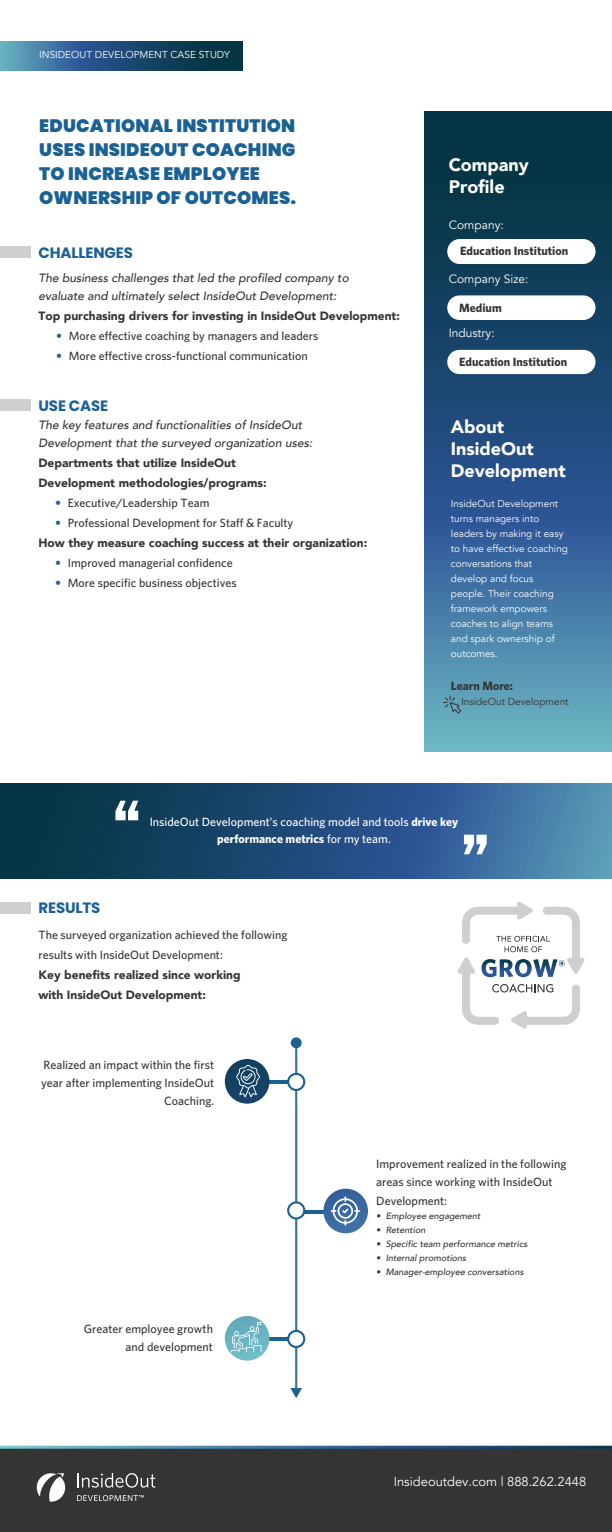
<style>
.page{position:relative;width:612px;height:1532px;background:#fff}
.page>*{position:absolute;margin:0;border:0;box-sizing:border-box;transform-origin:0 0}
.t1{font:900 18px/24px "Poppins";letter-spacing:.01em;color:#1b6194}
.t2{font:900 18px/22px "Avenir";color:#fff}
.t3{font:700 15px "Poppins";letter-spacing:-.01em;color:#1b6194}
.t4{font:12.9px "Avenir";color:#fff}
.t5{font:500 12px/18px "Whitney";color:#343434}
.t6{font:900 12px/20px "Avenir";color:#343434}
.t7{font:italic 500 12px/18px "Avenir";color:#343434}
.t8{font:500 12px/17px "Whitney";color:#fff;text-align:center}
.t9{font:700 12px "Whitney";color:#343434}
.t10{font:12px "Avenir";color:#fff}
.t11{font:10px/15px "Avenir";color:#fff}
.t12{font:10px "Avenir";color:#343434}
.t13{font:italic 500 9px "Avenir";color:#343434}
.s1{font-family:"Avenir";font-weight:400;color:#316196}
.s2{font-family:"Myriad Pro"}
.s3{font-weight:700}
</style>
<div class="page">
<svg style="left:0;top:41px;width:243px;height:29px;background:#26577a"></svg>
<svg style="left:425px;top:111px;width:187px;height:640px;background:#2b5d81"></svg>
<div style="left:0;top:1446px;width:612px;height:85px;background:#343434"></div>
<hr style="left:0;top:1445px;width:612px;height:3px;background:#fff">
<svg style="left:0;top:783px;width:612px;height:95px;background:#24537a"></svg>
<svg style="left:115px;top:800px;width:23px;height:20px"></svg>
<svg style="left:464px;top:834px;width:23px;height:20px"></svg>
<svg style="left:457px;top:902px;width:128px;height:127px"></svg>
<div style="left:447px;top:239px;width:149px;height:25px;background:#fff;border-radius:12px"></div>
<div style="left:447px;top:295px;width:149px;height:25px;background:#fff;border-radius:12px"></div>
<div style="left:447px;top:350px;width:149px;height:24px;background:#fff;border-radius:12px"></div>
<div style="left:0;top:246px;width:30px;height:11px;background:#cfcfcf"></div>
<div style="left:0;top:399px;width:30px;height:12px;background:#cfcfcf"></div>
<div style="left:0;top:902px;width:30px;height:11px;background:#cfcfcf"></div>
<svg style="left:443px;top:695px;width:18px;height:18px"></svg>
<svg style="left:77px;top:1472px;width:79px;height:15px"></svg>
<svg style="left:77px;top:1495px;width:67px;height:5px"></svg>
<svg style="left:36px;top:1473px;width:29px;height:28px"></svg>
<div style="left:291px;top:1037px;width:11px;height:11px;background:#1b6194;border-radius:50%"></div>
<hr style="left:240px;top:1080px;width:56px;height:3px;background:#1b6194">
<hr style="left:296px;top:1209px;width:56px;height:3px;background:#1b6194">
<svg style="left:269px;top:1336px;width:18px;height:4px"></svg>
<svg style="left:287px;top:1042px;width:18px;height:355px"></svg>
<svg style="left:225px;top:1058px;width:44px;height:45px"></svg>
<svg style="left:323px;top:1188px;width:45px;height:45px"></svg>
<svg style="left:225px;top:1315px;width:44px;height:45px"></svg>
<svg style="left:231px;top:1321px;width:31px;height:31px"></svg>
<svg style="left:236px;top:1064px;width:24px;height:33px"></svg>
<svg style="left:331px;top:1196px;width:29px;height:29px"></svg>
<p class="t11" style="left:39px;top:47px;width:192px">INSIDEOUT DEVELOPMENT CASE STUDY</p>
<h1 class="t1" style="left:39px;top:113px;width:258px">EDUCATIONAL INSTITUTION<br>USES INSIDEOUT COACHING<br>TO INCREASE EMPLOYEE<br>OWNERSHIP OF OUTCOMES.</h1>
<p class="t3" style="left:39px;top:244px;width:96px">CHALLENGES</p>
<p class="t7" style="left:39px;top:269px;width:312px">The business challenges that led the profiled company to evaluate and ultimately select InsideOut Development:</p>
<p class="t6" style="left:39px;top:306px;width:363px">Top purchasing drivers for investing in InsideOut Development:</p>
<p class="t5" style="left:56px;top:327px;width:264px"><span class="s1">•</span> More effective coaching by managers and leaders</p>
<p class="t5" style="left:56px;top:347px;width:253px"><span class="s1">•</span> More effective cross-functional communication</p>
<p class="t3" style="left:39px;top:397px;width:71px">USE CASE</p>
<p class="t7" style="left:39px;top:416px;width:275px">The key features and functionalities of InsideOut<br>Development that the surveyed organization uses:</p>
<p class="t6" style="left:39px;top:453px;width:230px">Departments that utilize InsideOut<br>Development methodologies/programs:</p>
<p class="t5" style="left:55px;top:494px;width:156px"><span class="s1">•</span> Executive/Leadership Team</p>
<p class="t5" style="left:55px;top:514px;width:240px"><span class="s1">•</span> Professional Development for Staff &amp; Faculty</p>
<p class="t6" style="left:39px;top:533px;width:330px">How they measure coaching success at their organization:</p>
<p class="t5" style="left:55px;top:554px;width:179px"><span class="s1">•</span> Improved managerial confidence</p>
<p class="t5" style="left:55px;top:574px;width:183px"><span class="s1">•</span> More specific business objectives</p>
<h1 class="t2" style="left:449px;top:153px;width:82px">Company<br>Profile</h1>
<p class="t10" style="left:449px;top:218px;width:57px">Company:</p>
<p class="t9" style="left:460px;top:244px;width:109px">Education Institution</p>
<p class="t10" style="left:449px;top:272px;width:81px">Company Size:</p>
<p class="t9" style="left:459px;top:300px;width:44px">Medium</p>
<p class="t10" style="left:449px;top:326px;width:48px">Industry:</p>
<p class="t9" style="left:459px;top:354px;width:109px">Education Institution</p>
<h1 class="t2" style="left:451px;top:415px;width:116px">About<br>InsideOut<br>Development</h1>
<p class="t11" style="left:451px;top:496px;width:119px">InsideOut Development turns managers into leaders by making it easy to have effective coaching conversations that develop and focus people. Their coaching framework empowers coaches to align teams and spark ownership of outcomes.</p>
<p class="t9" style="left:451px;top:678px;width:64px">Learn More:</p>
<p class="t12" style="left:462px;top:696px;width:109px"><span class="s2">I</span>nsideOut Development</p>
<p class="t8" style="left:150px;top:812px;width:310px">InsideOut Development’s coaching model and tools <span class="s3">drive key performance metrics</span> for my team.</p>
<p class="t3" style="left:39px;top:899px;width:64px">RESULTS</p>
<p class="t5" style="left:39px;top:924px;width:250px;line-height:20px">The surveyed organization achieved the following results with InsideOut Development:</p>
<p class="t6" style="left:39px;top:964px;width:204px">Key benefits realized since working with InsideOut Development:</p>
<p class="t5" style="left:41px;top:1055px;width:175px;text-align:right">Realized an impact within the first year after implementing InsideOut<br>Coaching.</p>
<p class="t5" style="left:84px;top:1319px;width:131px;text-align:right">Greater employee growth and development</p>
<p class="t5" style="left:376px;top:1154px;width:192px">Improvement realized in the following areas since working with InsideOut<br>Development:</p>
<p class="t13" style="left:376px;top:1209px;width:106px">• Employee engagement</p>
<p class="t13" style="left:376px;top:1223px;width:51px">• Retention</p>
<p class="t13" style="left:376px;top:1237px;width:153px">• Specific team performance metrics</p>
<p class="t13" style="left:376px;top:1251px;width:92px">• Internal promotions</p>
<p class="t13" style="left:376px;top:1265px;width:149px">• Manager-employee conversations</p>
<p class="t4" style="left:394px;top:1473px;width:194px">Insideoutdev.com | 888.262.2448</p>
</div>
